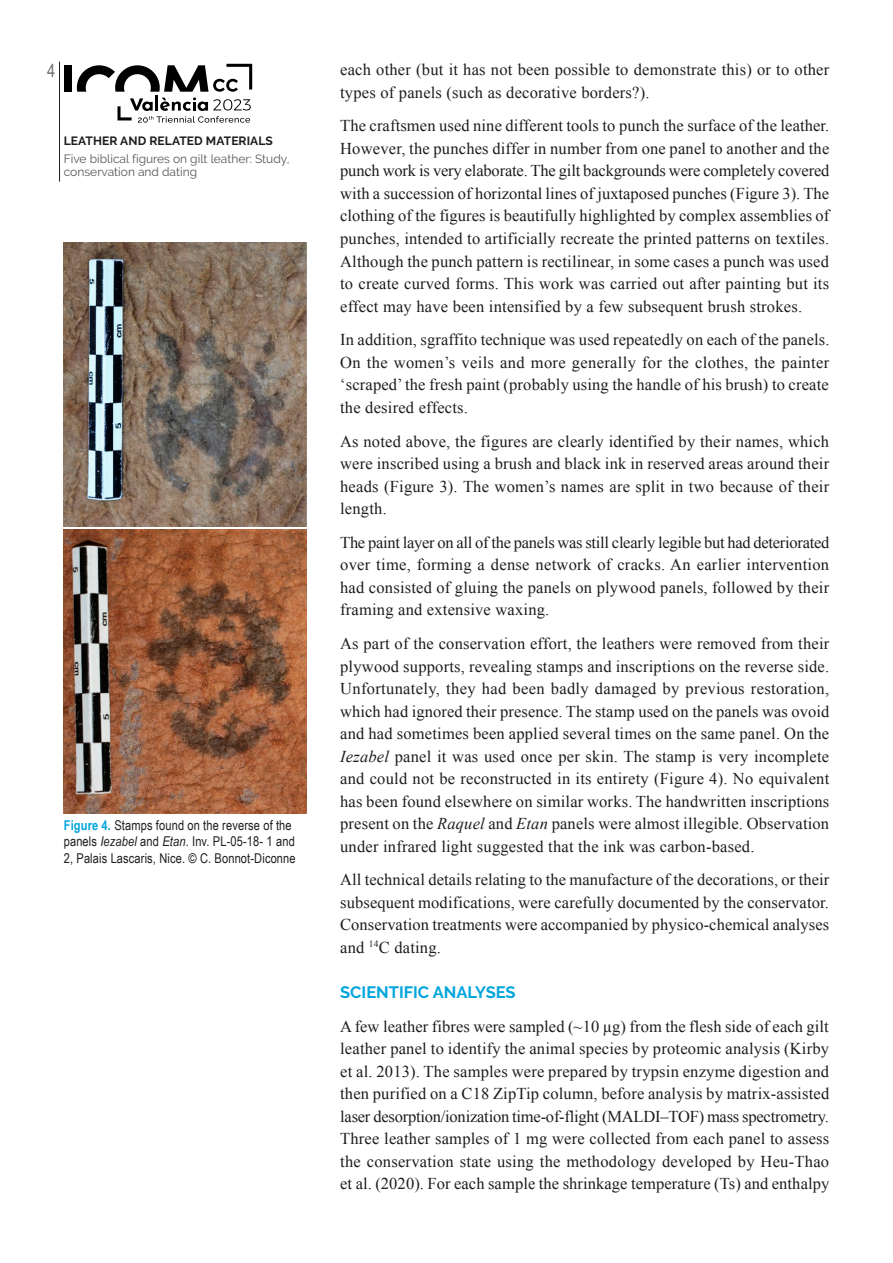
<style>
.page{position:relative;width:893px;height:1263px;background:#fff}
.page>*{position:absolute;margin:0;border:0;box-sizing:border-box;transform-origin:0 0}
.t1{font:18px "Arial Narrow";color:#70706f}
.Tex-Corpo{font:16.5px/22.5px "Times New Roman";letter-spacing:.01em;color:#1d1d1b;text-align:justify}
.Tit{font:700 16.5px "Raleway";color:#00a5dc}
.Legenda-Imagem{font:13.5px/16.5px "Arial Narrow";letter-spacing:.01em;color:#1d1d1b}
.t2{font:12px/13.5px "Raleway";color:#575756}
.t3{font:700 12px "Raleway";letter-spacing:.01em;color:#1d1d1b}
.s1{font-weight:700;color:#00a5dc}
.s2{font-style:italic}
</style>
<div class="page">
<hr style="left:59px;top:62px;width:1px;height:120px;background:#1d1d1b">
<div style="left:64px;top:65px;width:8px;height:27px;background:#000"></div>
<svg style="left:77px;top:64px;width:175px;height:59px"></svg>
<img style="left:64px;top:242px;width:242px;height:284px">
<img style="left:64px;top:529px;width:242px;height:284px">
<p class="t1" style="left:47px;top:57px;width:10px">4</p>
<p class="t3" style="left:64px;top:134px;width:211px">LEATHER AND RELATED MATERIALS</p>
<p class="t2" style="left:64px;top:152px;width:227px">Five biblical figures on gilt leather: Study, conservation and dating</p>
<p class="Legenda-Imagem" style="left:64px;top:816px;width:233px"><span class="s1">Figure 4.</span> Stamps found on the reverse of the panels <span class="s2">Iezabel</span> and <span class="s2">Etan</span>. Inv. PL-05-18- 1 and<br>2, Palais Lascaris, Nice. © C. Bonnot-Diconne</p>
<p class="Tex-Corpo" style="left:340px;top:58px;width:491px">each other (but it has not been possible to demonstrate this) or to other types of panels (such as decorative borders?).</p>
<p class="Tex-Corpo" style="left:340px;top:114px;width:491px">The craftsmen used nine different tools to punch the surface of the leather.<br>However, the punches differ in number from one panel to another and the punch work is very elaborate. The gilt backgrounds were completely covered with a succession of horizontal lines of juxtaposed punches (Figure 3). The clothing of the figures is beautifully highlighted by complex assemblies of punches, intended to artificially recreate the printed patterns on textiles.<br>Although the punch pattern is rectilinear, in some cases a punch was used to create curved forms. This work was carried out after painting but its effect may have been intensified by a few subsequent brush strokes.</p>
<p class="Tex-Corpo" style="left:340px;top:328px;width:491px">In addition, sgraffito technique was used repeatedly on each of the panels.<br>On the women’s veils and more generally for the clothes, the painter ‘scraped’ the fresh paint (probably using the handle of his brush) to create the desired effects.</p>
<p class="Tex-Corpo" style="left:340px;top:429px;width:491px">As noted above, the figures are clearly identified by their names, which were inscribed using a brush and black ink in reserved areas around their heads (Figure 3). The women’s names are split in two because of their length.</p>
<p class="Tex-Corpo" style="left:340px;top:531px;width:491px">The paint layer on all of the panels was still clearly legible but had deteriorated over time, forming a dense network of cracks. An earlier intervention had consisted of gluing the panels on plywood panels, followed by their framing and extensive waxing.</p>
<p class="Tex-Corpo" style="left:340px;top:632px;width:491px">As part of the conservation effort, the leathers were removed from their plywood supports, revealing stamps and inscriptions on the reverse side.<br>Unfortunately, they had been badly damaged by previous restoration, which had ignored their presence. The stamp used on the panels was ovoid and had sometimes been applied several times on the same panel. On the <span class="s2">Iezabel</span> panel it was used once per skin. The stamp is very incomplete and could not be reconstructed in its entirety (Figure 4). No equivalent has been found elsewhere on similar works. The handwritten inscriptions present on the <span class="s2">Raquel</span> and <span class="s2">Etan</span> panels were almost illegible. Observation under infrared light suggested that the ink was carbon-based.</p>
<p class="Tex-Corpo" style="left:340px;top:868px;width:491px">All technical details relating to the manufacture of the decorations, or their subsequent modifications, were carefully documented by the conservator.<br>Conservation treatments were accompanied by physico-chemical analyses and <sup>14</sup>C dating.</p>
<p class="Tit" style="left:340px;top:982px;width:177px">SCIENTIFIC ANALYSES</p>
<p class="Tex-Corpo" style="left:340px;top:1014px;width:491px">A few leather fibres were sampled (~10 µg) from the flesh side of each gilt leather panel to identify the animal species by proteomic analysis (Kirby et al. 2013). The samples were prepared by trypsin enzyme digestion and then purified on a C18 ZipTip column, before analysis by matrix-assisted laser desorption/ionization time-of-flight (MALDI–TOF) mass spectrometry.<br>Three leather samples of 1 mg were collected from each panel to assess the conservation state using the methodology developed by Heu-Thao et al. (2020). For each sample the shrinkage temperature (Ts) and enthalpy</p>
</div>
